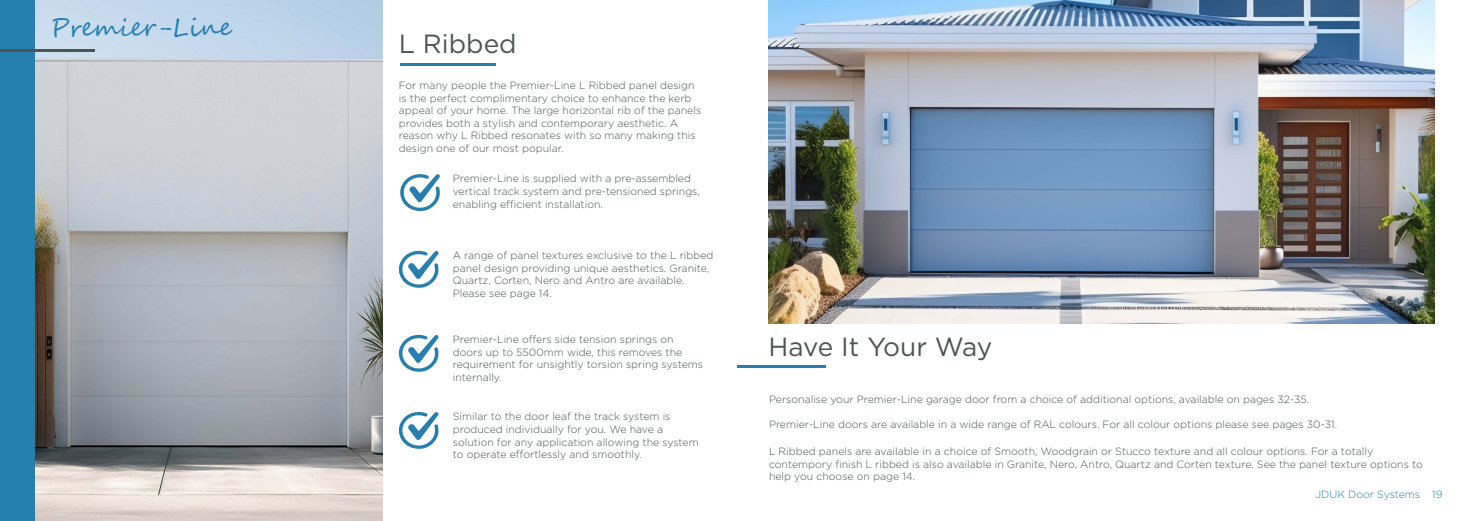
<style>
.page{position:relative;width:1474px;height:521px;background:#fff}
.page>*{position:absolute;margin:0;border:0;box-sizing:border-box;transform-origin:0 0}
.t1{font:26.25px "Gotham";letter-spacing:-.02em;color:#4d5453}
.t2{font:26.25px "Gotham";color:#4d5453}
.t3{font:24.5px "Segoe Script";color:#267fae}
.t4{font:300 10.5px/12.6px "Gotham";color:#4d5453}
.t5{font:300 10.5px "Gotham";color:#267fae}
</style>
<div class="page">
<img style="left:768px;top:0;width:666px;height:324px">
<hr style="left:737px;top:365px;width:88px;height:3px;background:#267fae">
<img style="left:35px;top:0;width:347px;height:521px">
<div style="left:0;top:0;width:35px;height:521px;background:#267fae"></div>
<hr style="left:400px;top:63px;width:95px;height:3px;background:#267fae">
<svg style="left:400px;top:174px;width:40px;height:37px"></svg>
<svg style="left:398px;top:251px;width:41px;height:37px"></svg>
<svg style="left:398px;top:335px;width:41px;height:37px"></svg>
<hr style="left:0;top:49px;width:94px;height:3px;background:#4d5453">
<svg style="left:398px;top:412px;width:41px;height:37px"></svg>
<h2 class="t3" style="left:50px;top:10px;width:183px">Premier-Line</h2>
<h1 class="t2" style="left:399px;top:26px;width:119px">L Ribbed</h1>
<p class="t4" style="left:399px;top:79px;width:304px">For many people the Premier-Line L Ribbed panel design is the perfect complimentary choice to enhance the kerb appeal of your home. The large horizontal rib of the panels provides both a stylish and contemporary aesthetic. A reason why L Ribbed resonates with so many making this design one of our most popular.</p>
<p class="t4" style="left:453px;top:172px;width:248px">Premier-Line is supplied with a pre-assembled vertical track system and pre-tensioned springs, enabling efficient installation.</p>
<p class="t4" style="left:453px;top:249px;width:262px">A range of panel textures exclusive to the L ribbed panel design providing unique aesthetics. Granite, Quartz, Corten, Nero and Antro are available.<br>Please see page 14.</p>
<p class="t4" style="left:453px;top:333px;width:252px">Premier-Line offers side tension springs on doors up to 5500mm wide, this removes the requirement for unsightly torsion spring systems internally.</p>
<p class="t4" style="left:453px;top:410px;width:247px">Similar to the door leaf the track system is produced individually for you. We have a solution for any application allowing the system to operate effortlessly and smoothly.</p>
<h1 class="t1" style="left:768px;top:330px;width:225px">Have It Your Way</h1>
<p class="t4" style="left:769px;top:392px;width:542px">Personalise your Premier-Line garage door from a choice of additional options, available on pages 32-35.</p>
<p class="t4" style="left:769px;top:418px;width:569px">Premier-Line doors are available in a wide range of RAL colours. For all colour options please see pages 30-31.</p>
<p class="t4" style="left:769px;top:445px;width:655px">L Ribbed panels are available in a choice of Smooth, Woodgrain or Stucco texture and all colour options. For a totally contempory finish L ribbed is also available in Granite, Nero, Antro, Quartz and Corten texture. See the panel texture options to help you choose on page 14.</p>
<p class="t5" style="left:1315px;top:487px;width:128px">JDUK Door Systems 19</p>
</div>
